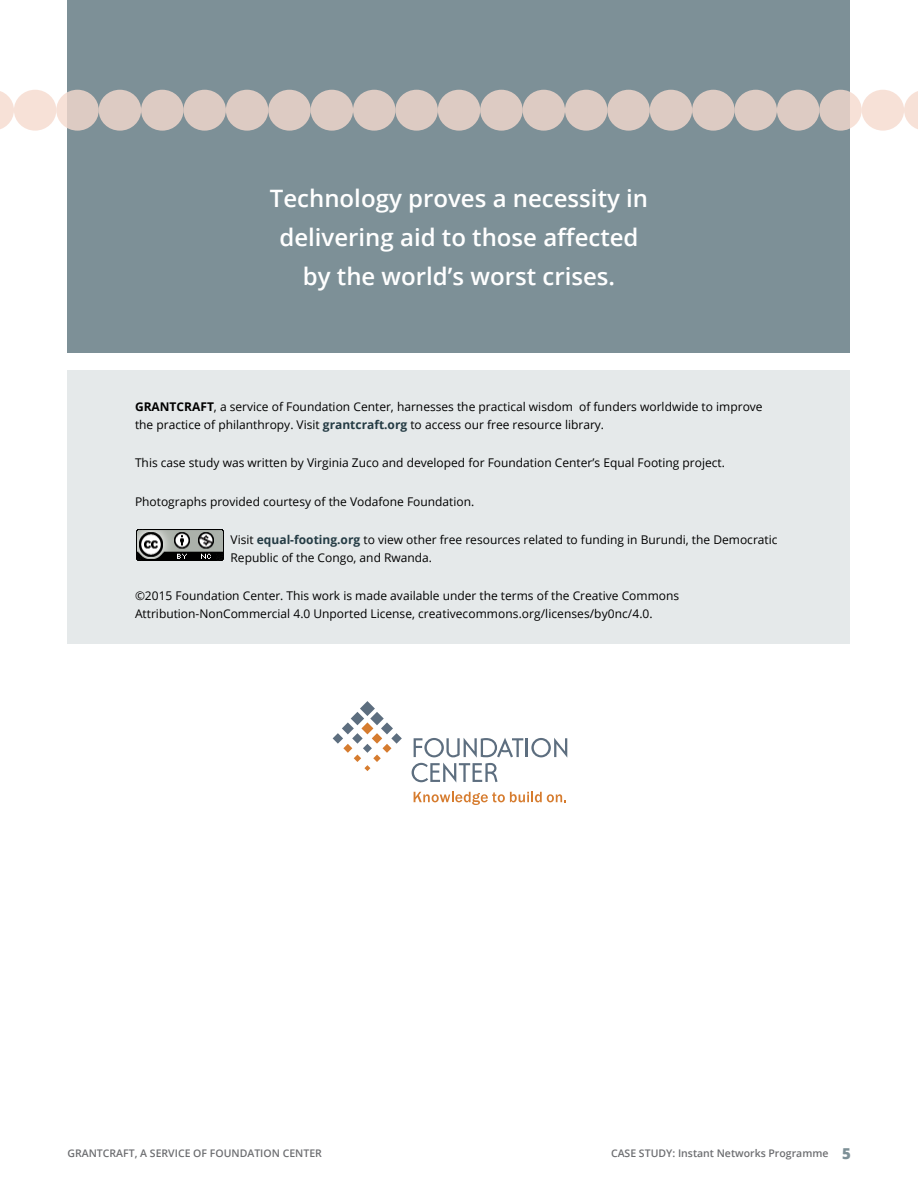
<style>
.page{position:relative;width:918px;height:1188px;background:#fff}
.page>*{position:absolute;margin:0;border:0;box-sizing:border-box;transform-origin:0 0}
.t1{font:600 24px/39px "Open Sans";color:#fff;text-align:center}
.t2{font:12px/18px "Open Sans";color:#000}
.t3{font:600 10.5px "Open Sans";color:#6d6e71}
.s1{font-weight:700}
.s2{font-weight:700;color:#243b44}
.s3{font-weight:800;font-size:15px;color:#7d9097}
</style>
<div class="page">
<div style="left:68px;top:0;width:782px;height:352px;background:#7d9097"></div>
<div style="left:353px;top:90px;width:42px;height:41px;background:#ddcbc3;border-radius:50%"></div>
<div style="left:311px;top:90px;width:42px;height:41px;background:#ddcbc3;border-radius:50%"></div>
<div style="left:268px;top:90px;width:43px;height:41px;background:#ddcbc3;border-radius:50%"></div>
<div style="left:226px;top:90px;width:42px;height:41px;background:#ddcbc3;border-radius:50%"></div>
<div style="left:183px;top:90px;width:43px;height:41px;background:#ddcbc3;border-radius:50%"></div>
<div style="left:141px;top:90px;width:43px;height:41px;background:#ddcbc3;border-radius:50%"></div>
<div style="left:99px;top:90px;width:42px;height:41px;background:#ddcbc3;border-radius:50%"></div>
<div style="left:56px;top:90px;width:43px;height:41px;background:linear-gradient(to right,#f4dfd5,#d1c2ba);border-radius:50%"></div>
<div style="left:14px;top:90px;width:42px;height:41px;background:#f7e1d7;border-radius:50%"></div>
<svg style="left:0;top:91px;width:14px;height:38px"></svg>
<div style="left:777px;top:90px;width:42px;height:41px;background:#ddcbc3;border-radius:50%"></div>
<div style="left:734px;top:90px;width:43px;height:41px;background:#ddcbc3;border-radius:50%"></div>
<div style="left:692px;top:90px;width:43px;height:41px;background:#ddcbc3;border-radius:50%"></div>
<div style="left:650px;top:90px;width:42px;height:41px;background:#ddcbc3;border-radius:50%"></div>
<div style="left:607px;top:90px;width:43px;height:41px;background:#ddcbc3;border-radius:50%"></div>
<div style="left:565px;top:90px;width:42px;height:41px;background:#ddcbc3;border-radius:50%"></div>
<div style="left:523px;top:90px;width:42px;height:41px;background:#ddcbc3;border-radius:50%"></div>
<div style="left:480px;top:90px;width:43px;height:41px;background:#ddcbc3;border-radius:50%"></div>
<div style="left:438px;top:90px;width:42px;height:41px;background:#ddcbc3;border-radius:50%"></div>
<div style="left:395px;top:90px;width:43px;height:41px;background:#ddcbc3;border-radius:50%"></div>
<svg style="left:904px;top:91px;width:14px;height:38px"></svg>
<div style="left:862px;top:90px;width:42px;height:41px;background:#f7e1d7;border-radius:50%"></div>
<div style="left:819px;top:90px;width:43px;height:41px;background:linear-gradient(to right,#d1c1ba,#f4dfd5);border-radius:50%"></div>
<div style="left:68px;top:370px;width:782px;height:274px;background:#e5e9ea"></div>
<img style="left:137px;top:530px;width:87px;height:30px">
<svg style="left:333px;top:701px;width:69px;height:70px"></svg>
<svg style="left:412px;top:738px;width:155px;height:45px"></svg>
<svg style="left:414px;top:792px;width:152px;height:13px"></svg>
<h1 class="t1" style="left:270px;top:179px;width:380px">Technology proves a necessity in delivering aid to those affected by the world’s worst crises.</h1>
<p class="t2" style="left:135px;top:398px;width:629px"><span class="s1">GRANTCRAFT</span>, a service of Foundation Center, harnesses the practical wisdom of funders worldwide to improve the practice of philanthropy. Visit <span class="s2">grantcraft.org</span> to access our free resource library.</p>
<p class="t2" style="left:135px;top:454px;width:592px">This case study was written by Virginia Zuco and developed for Foundation Center’s Equal Footing project.</p>
<p class="t2" style="left:135px;top:492px;width:341px">Photographs provided courtesy of the Vodafone Foundation.</p>
<p class="t2" style="left:231px;top:530px;width:549px">Visit <span class="s2">equal-footing.org</span> to view other free resources related to funding in Burundi, the Democratic<br>Republic of the Congo, and Rwanda.</p>
<p class="t2" style="left:135px;top:587px;width:546px">©2015 Foundation Center. This work is made available under the terms of the Creative Commons<br>Attribution-NonCommercial 4.0 Unported License, creativecommons.org/licenses/by0nc/4.0.</p>
<p class="t3" style="left:68px;top:1146px;width:256px">GRANTCRAFT, A SERVICE OF FOUNDATION CENTER</p>
<p class="t3" style="left:611px;top:1146px;width:241px">CASE STUDY: Instant Networks Programme <span class="s3">5</span></p>
</div>
